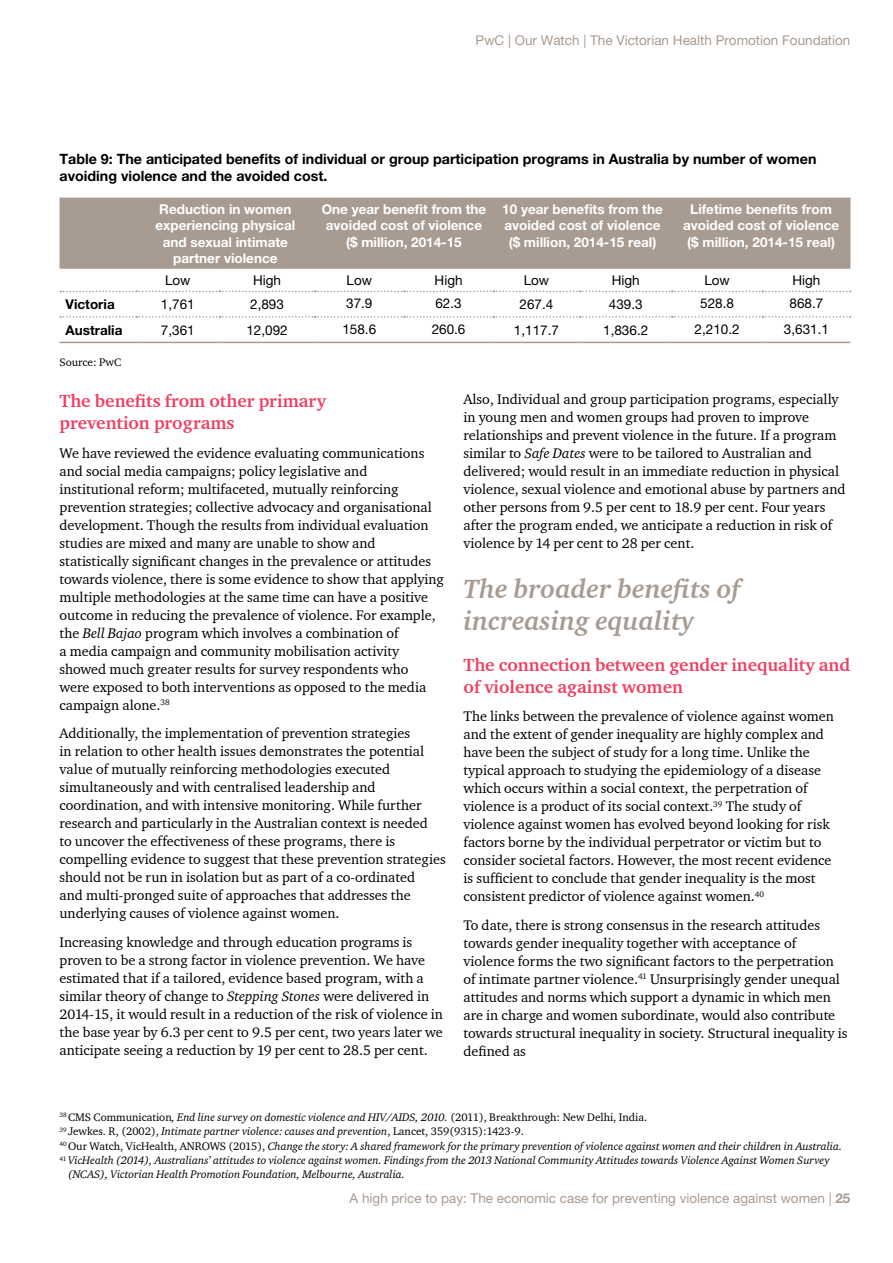
<style>
.page{position:relative;width:893px;height:1263px;background:#fff}
.page>*{position:absolute;margin:0;border:0;box-sizing:border-box;transform-origin:0 0}
.t1{font:italic 700 27px/32.4px "Charter ITC";color:#a89b91}
.t2{font:700 18px/21.6px "Charter ITC";color:#ef4062}
.t3{font:14.25px/18px "Charter ITC";color:#000}
.t4{font:700 14.25px/17.1px "Helvetica Neue";color:#000}
.t5{font:700 13.5px/16.2px "Helvetica Neue";color:#fff;text-align:center}
.t6{font:13.5px "Helvetica Neue";color:#a89b91}
.t7{font:13.5px "Helvetica Neue";color:#000}
.t8{font:700 13.5px "Helvetica Neue";color:#000}
.t9{font:italic 11.25px/14.5px "Charter ITC";color:#000}
.t10{font:11.25px "Charter ITC";color:#000}
.s1{font-style:italic}
.s2{font-style:normal}
.s3{font-weight:700}
</style>
<div class="page">
<div style="left:60px;top:198px;width:790px;height:71px;background:#a89b91"></div>
<svg style="left:60px;top:291px;width:791px;height:1px"></svg>
<hr style="left:60px;top:342px;width:76px;height:1px;background:#a89b91">
<hr style="left:136px;top:342px;width:83px;height:1px;background:#a89b91">
<hr style="left:219px;top:342px;width:96px;height:1px;background:#a89b91">
<hr style="left:315px;top:342px;width:89px;height:1px;background:#a89b91">
<hr style="left:404px;top:342px;width:89px;height:1px;background:#a89b91">
<hr style="left:493px;top:342px;width:87px;height:1px;background:#a89b91">
<hr style="left:580px;top:342px;width:92px;height:1px;background:#a89b91">
<hr style="left:672px;top:342px;width:90px;height:1px;background:#a89b91">
<svg style="left:60px;top:316px;width:791px;height:2px"></svg>
<hr style="left:762px;top:342px;width:88px;height:1px;background:#a89b91">
<p class="t6" style="left:476px;top:32px;width:376px">PwC | Our Watch | The Victorian Health Promotion Foundation</p>
<p class="t4" style="left:60px;top:150px;width:758px">Table 9: The anticipated benefits of individual or group participation programs in Australia by number of women avoiding violence and the avoided cost.</p>
<p class="t5" style="left:156px;top:201px;width:141px">Reduction in women experiencing physical and sexual intimate partner violence</p>
<p class="t5" style="left:322px;top:201px;width:166px">One year benefit from the avoided cost of violence ($ million, 2014‑15</p>
<p class="t5" style="left:502px;top:201px;width:162px">10 year benefits from the avoided cost of violence ($ million, 2014‑15 real)</p>
<p class="t5" style="left:683px;top:201px;width:158px">Lifetime benefits from avoided cost of violence ($ million, 2014‑15 real)</p>
<p class="t7" style="left:165px;top:273px;width:27px">Low</p>
<p class="t7" style="left:253px;top:273px;width:29px">High</p>
<p class="t7" style="left:347px;top:273px;width:27px">Low</p>
<p class="t7" style="left:435px;top:273px;width:29px">High</p>
<p class="t7" style="left:524px;top:273px;width:27px">Low</p>
<p class="t7" style="left:612px;top:273px;width:29px">High</p>
<p class="t7" style="left:704px;top:273px;width:27px">Low</p>
<p class="t7" style="left:792px;top:273px;width:29px">High</p>
<p class="t8" style="left:66px;top:296px;width:51px">Victoria</p>
<p class="t7" style="left:161px;top:297px;width:35px">1,761</p>
<p class="t7" style="left:250px;top:297px;width:35px">2,893</p>
<p class="t7" style="left:346px;top:295px;width:28px">37.9</p>
<p class="t7" style="left:435px;top:295px;width:28px">62.3</p>
<p class="t7" style="left:520px;top:297px;width:35px">267.4</p>
<p class="t7" style="left:609px;top:297px;width:35px">439.3</p>
<p class="t7" style="left:700px;top:295px;width:35px">528.8</p>
<p class="t7" style="left:789px;top:295px;width:35px">868.7</p>
<p class="t8" style="left:66px;top:322px;width:58px">Australia</p>
<p class="t7" style="left:161px;top:322px;width:35px">7,361</p>
<p class="t7" style="left:246px;top:322px;width:43px">12,092</p>
<p class="t7" style="left:342px;top:321px;width:35px">158.6</p>
<p class="t7" style="left:432px;top:321px;width:35px">260.6</p>
<p class="t7" style="left:514px;top:322px;width:47px">1,117.7</p>
<p class="t7" style="left:603px;top:322px;width:47px">1,836.2</p>
<p class="t7" style="left:695px;top:321px;width:47px">2,210.2</p>
<p class="t7" style="left:784px;top:321px;width:47px">3,631.1</p>
<p class="t10" style="left:60px;top:355px;width:63px">Source: PwC</p>
<p class="t2" style="left:60px;top:390px;width:268px">The benefits from other primary prevention programs</p>
<p class="t3" style="left:60px;top:443px;width:386px">We have reviewed the evidence evaluating communications and social media campaigns; policy legislative and institutional reform; multifaceted, mutually reinforcing prevention strategies; collective advocacy and organisational development. Though the results from individual evaluation studies are mixed and many are unable to show and statistically significant changes in the prevalence or attitudes towards violence, there is some evidence to show that applying multiple methodologies at the same time can have a positive outcome in reducing the prevalence of violence. For example, the <span class="s1">Bell Bajao</span> program which involves a combination of<br>a media campaign and community mobilisation activity showed much greater results for survey respondents who<br>were exposed to both interventions as opposed to the media campaign alone.<sup>38</sup></p>
<p class="t3" style="left:60px;top:724px;width:388px">Additionally, the implementation of prevention strategies<br>in relation to other health issues demonstrates the potential value of mutually reinforcing methodologies executed simultaneously and with centralised leadership and coordination, and with intensive monitoring. While further research and particularly in the Australian context is needed<br>to uncover the effectiveness of these programs, there is compelling evidence to suggest that these prevention strategies should not be run in isolation but as part of a co‑ordinated<br>and multi‑pronged suite of approaches that addresses the underlying causes of violence against women.</p>
<p class="t3" style="left:60px;top:933px;width:385px">Increasing knowledge and through education programs is proven to be a strong factor in violence prevention. We have estimated that if a tailored, evidence based program, with a similar theory of change to <span class="s1">Stepping Stones</span> were delivered in 2014‑15, it would result in a reduction of the risk of violence in the base year by 6.3 per cent to 9.5 per cent, two years later we anticipate seeing a reduction by 19 per cent to 28.5 per cent.</p>
<p class="t3" style="left:463px;top:390px;width:383px">Also, Individual and group participation programs, especially in young men and women groups had proven to improve relationships and prevent violence in the future. If a program similar to <span class="s1">Safe Dates</span> were to be tailored to Australian and delivered; would result in an immediate reduction in physical violence, sexual violence and emotional abuse by partners and other persons from 9.5 per cent to 18.9 per cent. Four years after the program ended, we anticipate a reduction in risk of violence by 14 per cent to 28 per cent.</p>
<h1 class="t1" style="left:463px;top:572px;width:278px">The broader benefits of increasing equality</h1>
<p class="t2" style="left:463px;top:654px;width:388px">The connection between gender inequality and of violence against women</p>
<p class="t3" style="left:463px;top:707px;width:372px">The links between the prevalence of violence against women and the extent of gender inequality are highly complex and have been the subject of study for a long time. Unlike the typical approach to studying the epidemiology of a disease which occurs within a social context, the perpetration of violence is a product of its social context.<sup>39</sup> The study of violence against women has evolved beyond looking for risk factors borne by the individual perpetrator or victim but to consider societal factors. However, the most recent evidence is sufficient to conclude that gender inequality is the most consistent predictor of violence against women.<sup>40</sup></p>
<p class="t3" style="left:463px;top:916px;width:385px">To date, there is strong consensus in the research attitudes towards gender inequality together with acceptance of violence forms the two significant factors to the perpetration of intimate partner violence.<sup>41</sup> Unsurprisingly gender unequal attitudes and norms which support a dynamic in which men are in charge and women subordinate, would also contribute towards structural inequality in society. Structural inequality is defined as</p>
<p class="t9" style="left:60px;top:1109px;width:784px"><sup>38</sup> <span class="s2">CMS Communication</span>, End line survey on domestic violence and HIV/AIDS, 2010. <span class="s2">(2011), Breakthrough: New Delhi, India.<br></span><sup>39</sup> <span class="s2">Jewkes. R, (2002),</span> Intimate partner violence: causes and prevention<span class="s2">, Lancet, 359(9315):1423-9.<br></span><sup>40</sup> <span class="s2">Our Watch, VicHealth, ANROWS (2015),</span> Change the story: A shared framework for the primary prevention of violence against women and their children in Australia.<br><sup>41</sup> VicHealth (2014), Australians’ attitudes to violence against women. Findings from the 2013 National Community Attitudes towards Violence Against Women Survey</p>
<p class="t9" style="left:68px;top:1167px;width:338px">(NCAS), Victorian Health Promotion Foundation, Melbourne, Australia.</p>
<p class="t6" style="left:350px;top:1190px;width:502px">A high price to pay: The economic case for preventing violence against women | <span class="s3">25</span></p>
</div>
